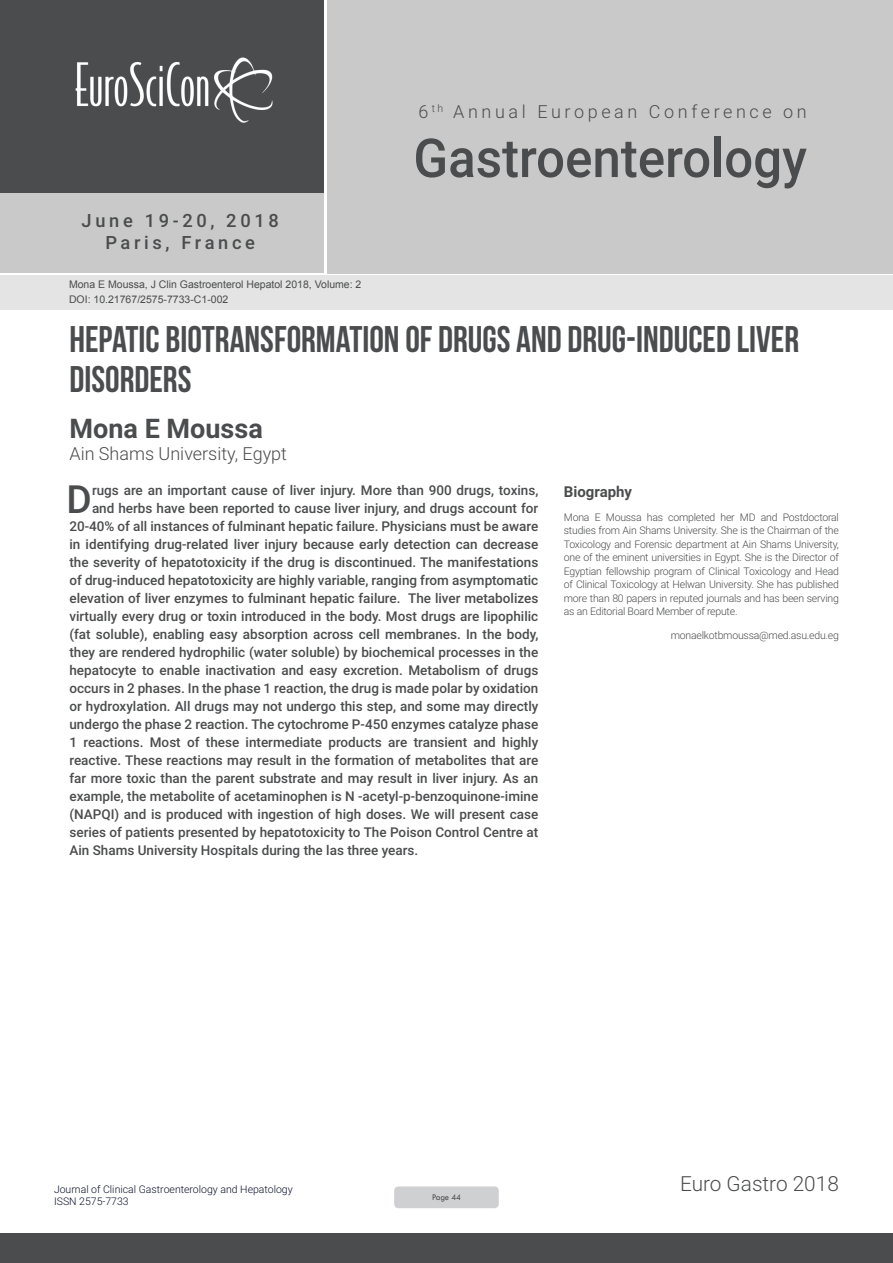
<style>
.page{position:relative;width:893px;height:1263px;background:#fff}
.page>*{position:absolute;margin:0;border:0;box-sizing:border-box;transform-origin:0 0}
.t1{font:500 53.7px "Roboto";color:#4b4c4d;scale:.95 1}
.Abstract{font:500 38.85px "Roboto";color:#4b4c4d}
.t2{font:37.05px/40.8px "Bebas Neue";color:#4b4c4d}
.t3{font:700 27px "Roboto";color:#4b4c4d}
.t4{font:300 20.85px "Roboto";color:#4b4c4d}
.t5{font:500 18.3px/21.9px "Roboto";letter-spacing:.2em;color:#4b4c4d;text-align:center}
.t6{font:300 18px "Roboto";letter-spacing:.19em;color:#4b4c4d}
.t7{font:300 18px "Roboto";color:#4b4c4d}
.Bio_Heading{font:700 15px "Roboto";color:#4b4c4d}
.Abstract-2{font:500 13.5px "Roboto";color:#4b4c4d}
.Biography{font:300 10.5px/13.5px "Roboto";letter-spacing:-.02em;color:#4b4c4d;text-align:justify}
.t8{font:10.5px "Arial";color:#4b4c4d}
.t9{font:300 10.5px/12.6px "Roboto";color:#0c1127}
.t10{font:9px "Tw Cen";letter-spacing:-.02em;color:#4b4c4d;scale:.95 1}
</style>
<div class="page">
<div style="left:0;top:0;width:323px;height:193px;background:#4b4c4d"></div>
<div style="left:1px;top:193px;width:323px;height:80px;background:#c9c9c9"></div>
<div style="left:327px;top:0;width:566px;height:273px;background:#c9c9c9"></div>
<img style="left:75px;top:57px;width:198px;height:66px">
<div style="left:0;top:1233px;width:893px;height:30px;background:#4b4c4d"></div>
<div style="left:1px;top:275px;width:892px;height:35px;background:#e4e4e4"></div>
<div style="left:394px;top:1186px;width:105px;height:22px;background:#cfd0d2;border-radius:4px"></div>
<h3 class="t5" style="left:82px;top:209px;width:199px">June 19-20, 2018<br>Paris, France</h3>
<h3 class="t6" style="left:418px;top:99px;width:390px">6 <sup>th</sup> Annual European Conference on</h3>
<h1 class="t1" style="left:413px;top:120px;width:416px">Gastroenterology</h1>
<p class="t8" style="left:69px;top:278px;width:294px">Mona E Moussa, J Clin Gastroenterol Hepatol 2018, Volume: 2</p>
<p class="t8" style="left:69px;top:292px;width:161px">DOI: 10.21767/2575-7733-C1-002</p>
<p class="t2" style="left:69px;top:318px;width:731px">HEPATIC BIOTRANSFORMATION OF DRUGS AND DRUG-INDUCED LIVER<br>DISORDERS</p>
<p class="t3" style="left:69px;top:410px;width:195px">Mona E Moussa</p>
<p class="t7" style="left:69px;top:441px;width:219px">Ain Shams University, Egypt</p>
<p class="Abstract" style="left:67px;top:472px;width:27px">D</p>
<p class="Abstract-2" style="left:92px;top:481px;width:448px">rugs are an important cause of liver injury. More than 900 drugs, toxins,</p>
<p class="Abstract-2" style="left:92px;top:499px;width:448px">and herbs have been reported to cause liver injury, and drugs account for</p>
<p class="Abstract-2" style="left:69px;top:517px;width:470px">20-40% of all instances of fulminant hepatic failure. Physicians must be aware</p>
<p class="Abstract-2" style="left:69px;top:535px;width:470px">in identifying drug-related liver injury because early detection can decrease</p>
<p class="Abstract-2" style="left:69px;top:553px;width:470px">the severity of hepatotoxicity if the drug is discontinued. The manifestations</p>
<p class="Abstract-2" style="left:69px;top:571px;width:470px">of drug-induced hepatotoxicity are highly variable, ranging from asymptomatic</p>
<p class="Abstract-2" style="left:69px;top:589px;width:470px">elevation of liver enzymes to fulminant hepatic failure. The liver metabolizes</p>
<p class="Abstract-2" style="left:69px;top:607px;width:470px">virtually every drug or toxin introduced in the body. Most drugs are lipophilic</p>
<p class="Abstract-2" style="left:69px;top:625px;width:470px">(fat soluble), enabling easy absorption across cell membranes. In the body,</p>
<p class="Abstract-2" style="left:69px;top:643px;width:470px">they are rendered hydrophilic (water soluble) by biochemical processes in the</p>
<p class="Abstract-2" style="left:69px;top:661px;width:470px">hepatocyte to enable inactivation and easy excretion. Metabolism of drugs</p>
<p class="Abstract-2" style="left:69px;top:679px;width:470px">occurs in 2 phases. In the phase 1 reaction, the drug is made polar by oxidation</p>
<p class="Abstract-2" style="left:69px;top:697px;width:470px">or hydroxylation. All drugs may not undergo this step, and some may directly</p>
<p class="Abstract-2" style="left:69px;top:715px;width:470px">undergo the phase 2 reaction. The cytochrome P-450 enzymes catalyze phase</p>
<p class="Abstract-2" style="left:69px;top:733px;width:470px">1 reactions. Most of these intermediate products are transient and highly</p>
<p class="Abstract-2" style="left:69px;top:751px;width:470px">reactive. These reactions may result in the formation of metabolites that are</p>
<p class="Abstract-2" style="left:69px;top:769px;width:470px">far more toxic than the parent substrate and may result in liver injury. As an</p>
<p class="Abstract-2" style="left:69px;top:787px;width:470px">example, the metabolite of acetaminophen is N -acetyl-p-benzoquinone-imine</p>
<p class="Abstract-2" style="left:69px;top:805px;width:470px">(NAPQI) and is produced with ingestion of high doses. We will present case</p>
<p class="Abstract-2" style="left:69px;top:823px;width:470px">series of patients presented by hepatotoxicity to The Poison Control Centre at</p>
<p class="Abstract-2" style="left:69px;top:841px;width:350px">Ain Shams University Hospitals during the las three years.</p>
<p class="Bio_Heading" style="left:564px;top:481px;width:70px">Biography</p>
<p class="Biography" style="left:564px;top:510px;width:277px">Mona E Moussa has completed her MD and Postdoctoral studies from Ain Shams University. She is the Chairman of the Toxicology and Forensic department at Ain Shams University, one of the eminent universities in Egypt. She is the Director of Egyptian fellowship program of Clinical Toxicology and Head of Clinical Toxicology at Helwan University. She has published more than 80 papers in reputed journals and has been serving as an Editorial Board Member of repute.</p>
<p class="Biography" style="left:671px;top:628px;width:170px">monaelkotbmoussa@med.asu.edu.eg</p>
<p class="t9" style="left:54px;top:1182px;width:240px">Journal of Clinical Gastroenterology and Hepatology<br>ISSN 2575-7733</p>
<p class="t10" style="left:432px;top:1192px;width:32px">Page 44</p>
<h3 class="t4" style="left:680px;top:1169px;width:160px">Euro Gastro 2018</h3>
</div>
